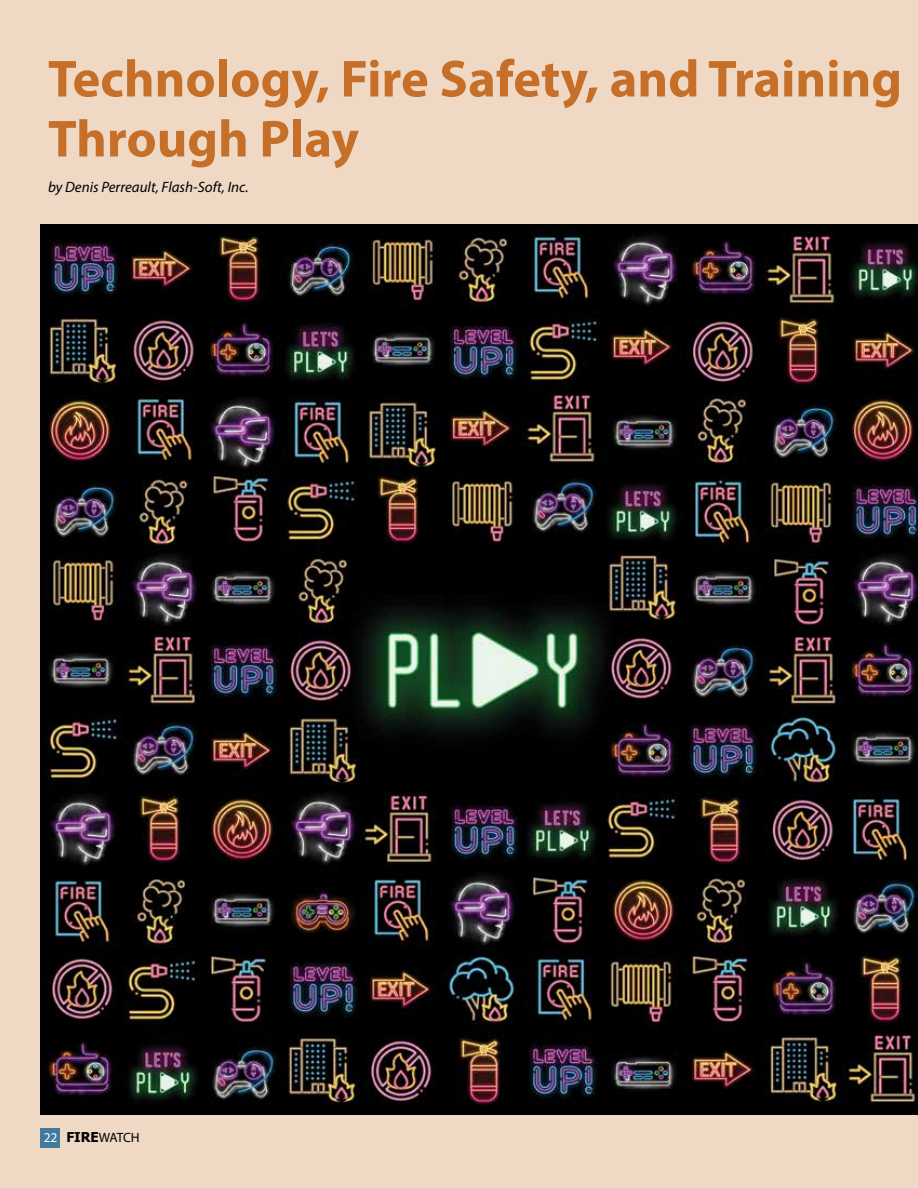
<style>
.page{position:relative;width:918px;height:1188px;background:#efd9c5}
.page>*{position:absolute;margin:0;border:0;box-sizing:border-box;transform-origin:0 0}
.t1{font:700 52.5px/60px "Myriad Pro";color:#c66f29}
.t2{font:italic 15px "Myriad Pro";color:#000}
.t3{font:13.5px "Myriad Pro";letter-spacing:-.025em;color:#000}
.s1{color:#fff}
.s2{font-family:"Tahoma";font-weight:700}
</style>
<div class="page">
<div style="left:40px;top:1128px;width:20px;height:20px;background:#427a9d"></div>
<img style="left:40px;top:224px;width:878px;height:891px">
<p class="t1" style="left:48px;top:47px;width:856px">Technology, Fire Safety, and Training<br>Through Play</p>
<p class="t2" style="left:48px;top:178px;width:202px">by Denis Perreault, Flash-Soft, Inc.</p>
<p class="t3" style="left:44px;top:1129px;width:97px"><span class="s1">22</span> <span class="s2">FIRE</span>WATCH</p>
</div>
